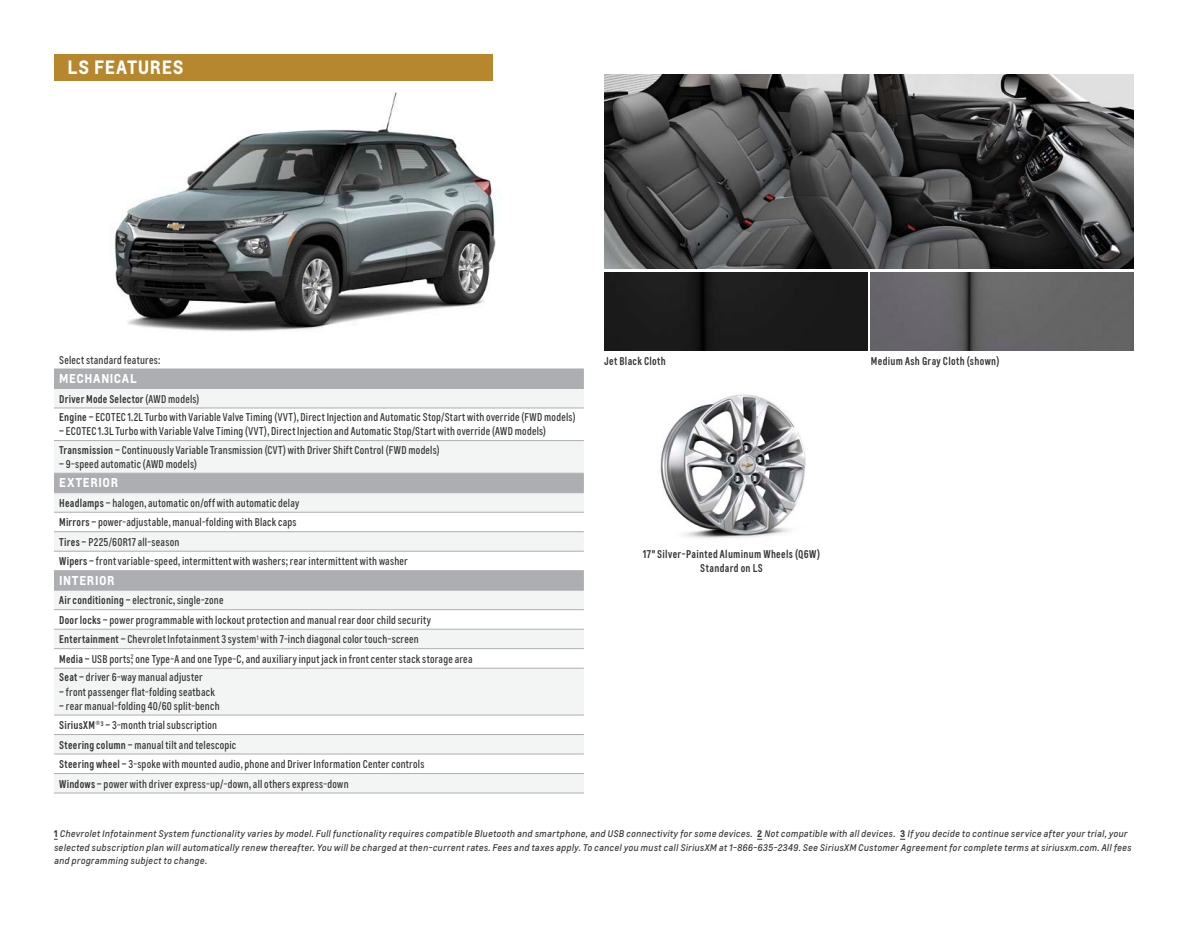
<style>
.page{position:relative;width:1188px;height:945px;background:#fff}
.page>*{position:absolute;margin:0;border:0;box-sizing:border-box;transform-origin:0 0}
.t1{font:700 18px "Louis Global 2";letter-spacing:.04em;color:#fff}
.t2{font:700 12px "Louis Global 2";letter-spacing:.05em;color:#fff}
.t3{font:condensed 10.5px/19.5px "Louis Global 2";letter-spacing:.02em;color:#363536}
.t4{font:600 condensed 10.5px/14.2px "Louis Global 2";letter-spacing:.03em;color:#363536;text-align:center}
.t5{font:italic 9px/13.5px "Louis Global 2";letter-spacing:.03em;color:#363536}
.s1{font-weight:600}
.s2{font-weight:700;font-style:normal}
</style>
<div class="page">
<img style="left:660px;top:394px;width:146px;height:145px">
<img style="left:114px;top:74px;width:385px;height:258px">
<img style="left:604px;top:74px;width:530px;height:195px">
<img style="left:871px;top:272px;width:263px;height:79px">
<div style="left:604px;top:272px;width:263px;height:79px;background:#1a1a1a"></div>
<div style="left:54px;top:54px;width:438px;height:27px;background:#b7872d"></div>
<div style="left:54px;top:370px;width:530px;height:18px;background:#adaeb2"></div>
<svg style="left:54px;top:389px;width:530px;height:404px;fill:#f3f4f4"></svg>
<hr style="left:54px;top:369px;width:530px;height:1px;background:#adaeb2">
<hr style="left:54px;top:388px;width:530px;height:1px;background:#adaeb2">
<hr style="left:54px;top:408px;width:530px;height:1px;background:#adaeb2">
<hr style="left:54px;top:440px;width:530px;height:1px;background:#adaeb2">
<hr style="left:54px;top:473px;width:530px;height:1px;background:#adaeb2">
<hr style="left:54px;top:492px;width:530px;height:1px;background:#adaeb2">
<hr style="left:54px;top:512px;width:530px;height:1px;background:#adaeb2">
<hr style="left:54px;top:531px;width:530px;height:1px;background:#adaeb2">
<hr style="left:54px;top:551px;width:530px;height:1px;background:#adaeb2">
<hr style="left:54px;top:570px;width:530px;height:1px;background:#adaeb2">
<hr style="left:54px;top:590px;width:530px;height:1px;background:#adaeb2">
<hr style="left:54px;top:609px;width:530px;height:1px;background:#adaeb2">
<hr style="left:54px;top:629px;width:530px;height:1px;background:#adaeb2">
<hr style="left:54px;top:648px;width:530px;height:1px;background:#adaeb2">
<hr style="left:54px;top:668px;width:530px;height:1px;background:#adaeb2">
<hr style="left:54px;top:715px;width:530px;height:1px;background:#adaeb2">
<hr style="left:54px;top:734px;width:530px;height:1px;background:#adaeb2">
<hr style="left:54px;top:754px;width:530px;height:1px;background:#adaeb2">
<hr style="left:54px;top:773px;width:530px;height:1px;background:#adaeb2">
<hr style="left:54px;top:793px;width:530px;height:1px;background:#adaeb2">
<h1 class="t1" style="left:68px;top:54px;width:118px">LS FEATURES</h1>
<p class="t3" style="left:59px;top:350px;width:103px">Select standard features:</p>
<p class="t4" style="left:604px;top:354px;width:63px">Jet Black Cloth</p>
<p class="t4" style="left:871px;top:354px;width:130px">Medium Ash Gray Cloth (shown)</p>
<p class="t2" style="left:59px;top:370px;width:79px">MECHANICAL</p>
<p class="t3" style="left:59px;top:390px;width:518px;line-height:18.3px"><span class="s1">Driver Mode Selector</span> (AWD models)<br><span class="s1">Engine –</span> ECOTEC 1.2L Turbo with Variable Valve Timing (VVT), Direct Injection and Automatic Stop/Start with override (FWD models)</p>
<p class="t3" style="left:59px;top:422px;width:488px;line-height:18.3px"><span class="s1">–</span> ECOTEC 1.3L Turbo with Variable Valve Timing (VVT), Direct Injection and Automatic Stop/Start with override (AWD models)<br><span class="s1">Transmission –</span> Continuously Variable Transmission (CVT) with Driver Shift Control (FWD models)</p>
<p class="t3" style="left:59px;top:454px;width:139px"><span class="s1">–</span> 9-speed automatic (AWD models)</p>
<p class="t2" style="left:59px;top:474px;width:60px">EXTERIOR</p>
<p class="t3" style="left:59px;top:493px;width:350px"><span class="s1">Headlamps –</span> halogen, automatic on/off with automatic delay<br><span class="s1">Mirrors –</span> power-adjustable, manual-folding with Black caps<br><span class="s1">Tires –</span> P225/60R17 all-season<br><span class="s1">Wipers –</span> front variable-speed, intermittent with washers; rear intermittent with washer</p>
<p class="t2" style="left:59px;top:572px;width:57px">INTERIOR</p>
<p class="t3" style="left:59px;top:591px;width:415px"><span class="s1">Air conditioning –</span> electronic, single-zone<br><span class="s1">Door locks –</span> power programmable with lockout protection and manual rear door child security <span class="s1">Entertainment –</span> Chevrolet Infotainment 3 system<sup>1</sup> with 7-inch diagonal color touch-screen<br><span class="s1">Media –</span> USB ports,<sup>2</sup> one Type-A and one Type-C, and auxiliary input jack in front center stack storage area</p>
<p class="t3" style="left:59px;top:668px;width:145px"><span class="s1">Seat –</span> driver 6-way manual adjuster</p>
<p class="t3" style="left:59px;top:682px;width:157px"><span class="s1">–</span> front passenger flat-folding seatback</p>
<p class="t3" style="left:59px;top:696px;width:367px"><span class="s1">–</span> rear manual-folding 40/60 split-bench<br><span class="s1">SiriusXM®</span><sup>3</sup> <span class="s1">–</span> 3-month trial subscription<br><span class="s1">Steering column –</span> manual tilt and telescopic<br><span class="s1">Steering wheel –</span> 3-spoke with mounted audio, phone and Driver Information Center controls <span class="s1">Windows –</span> power with driver express-up/-down, all others express-down</p>
<p class="t5" style="left:54px;top:827px;width:1079px"><span class="s2">1</span> Chevrolet Infotainment System functionality varies by model. Full functionality requires compatible Bluetooth and smartphone, and USB connectivity for some devices. <span class="s2">2</span> Not compatible with all devices. <span class="s2">3</span> If you decide to continue service after your trial, your selected subscription plan will automatically renew thereafter. You will be charged at then-current rates. Fees and taxes apply. To cancel you must call SiriusXM at 1-866-635-2349. See SiriusXM Customer Agreement for complete terms at siriusxm.com. All fees and programming subject to change.</p>
<p class="t4" style="left:643px;top:547px;width:179px">17" Silver-Painted Aluminum Wheels (Q6W)<br>Standard on LS</p>
</div>
